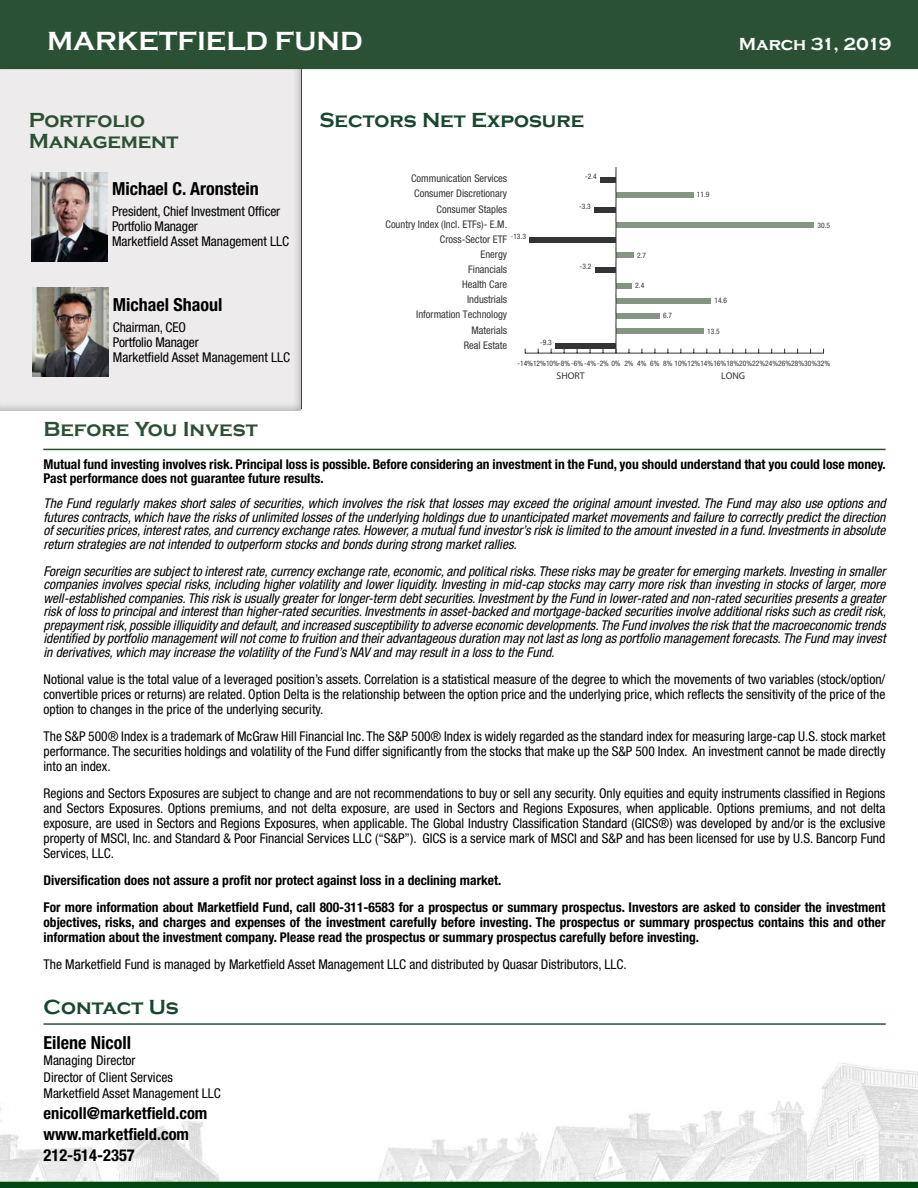
<style>
.page{position:relative;width:918px;height:1188px;background:#fff}
.page>*{position:absolute;margin:0;border:0;box-sizing:border-box;transform-origin:0 0}
.t1{font:700 27px "Copperplate Gothic";color:#fff}
.t2{font:700 21px "Copperplate Gothic";letter-spacing:-.01em;color:#2b5134}
.t3{font:700 21px "Copperplate Gothic";color:#18472d}
.t4{font:700 condensed 18px "Helvetica Neue";color:#000}
.t5{font:700 18px "Copperplate Gothic";letter-spacing:-.015em;color:#fff}
.t6{font:700 condensed 16.5px/21px "Helvetica Neue";color:#000}
.t7{font:condensed 13.5px/15px "Helvetica Neue";color:#000}
.t8{font:italic condensed 13.5px/13.5px "Helvetica Neue";color:#000;text-align:justify}
.t9{font:700 condensed 13.5px/13.5px "Helvetica Neue";color:#000}
.t10{font:condensed 10.5px/15.1px "Helvetica Neue";color:#343433}
.t11{font:9.75px "Myriad Pro";color:#343433}
.t12{font:condensed 7.5px "Helvetica Neue";color:#343433}
</style>
<div class="page">
<div style="left:0;top:39px;width:314px;height:375px;background:#8a8c8c;opacity:.89"></div>
<div style="left:0;top:0;width:918px;height:69px;background:#2b5134"></div>
<div style="left:600px;top:177px;width:16px;height:5px;background:#343433"></div>
<div style="left:616px;top:192px;width:77px;height:5px;background:#869583"></div>
<div style="left:595px;top:207px;width:21px;height:6px;background:#343433"></div>
<div style="left:616px;top:223px;width:198px;height:5px;background:#869583"></div>
<div style="left:530px;top:238px;width:86px;height:5px;background:#343433"></div>
<div style="left:616px;top:253px;width:18px;height:5px;background:#869583"></div>
<div style="left:595px;top:268px;width:21px;height:5px;background:#343433"></div>
<div style="left:616px;top:283px;width:16px;height:5px;background:#869583"></div>
<div style="left:616px;top:298px;width:95px;height:5px;background:#869583"></div>
<div style="left:616px;top:313px;width:43px;height:5px;background:#869583"></div>
<div style="left:616px;top:328px;width:88px;height:6px;background:#869583"></div>
<div style="left:556px;top:344px;width:60px;height:5px;background:#343433"></div>
<hr style="left:525px;top:353px;width:299px;height:1px;background:#343433">
<hr style="left:616px;top:167px;width:1px;height:186px;background:#343433">
<img style="left:32px;top:173px;width:76px;height:88px">
<img style="left:33px;top:288px;width:76px;height:88px">
<img style="left:0;top:1063px;width:918px;height:125px">
<hr style="left:43px;top:449px;width:843px;height:1px;background:#2b5134">
<hr style="left:44px;top:1023px;width:842px;height:2px;background:#2b5134">
<hr style="left:301px;top:69px;width:1px;height:340px;background:#414042">
<h1 class="t1" style="left:47px;top:27px;width:317px">MARKETFIELD FUND</h1>
<h3 class="t5" style="left:739px;top:34px;width:154px">March 31, 2019</h3>
<h2 class="t2" style="left:29px;top:108px;width:118px">Portfolio</h2>
<h2 class="t3" style="left:320px;top:108px;width:266px">Sectors Net Exposure</h2>
<h2 class="t2" style="left:29px;top:129px;width:151px">Management</h2>
<h3 class="t4" style="left:112px;top:178px;width:148px">Michael C. Aronstein</h3>
<p class="t7" style="left:112px;top:204px;width:179px">President, Chief Investment Officer<br>Portfolio Manager<br>Marketfield Asset Management LLC</p>
<p class="t10" style="left:411px;top:171px;width:98px">Communication Services</p>
<p class="t12" style="left:585px;top:172px;width:13px">-2.4</p>
<p class="t10" style="left:414px;top:186px;width:94px">Consumer Discretionary</p>
<p class="t12" style="left:697px;top:190px;width:14px">11.9</p>
<p class="t10" style="left:437px;top:201px;width:72px">Consumer Staples</p>
<p class="t12" style="left:579px;top:202px;width:13px">-3.3</p>
<p class="t10" style="left:386px;top:216px;width:123px">Country Index (Incl. ETFs)- E.M.</p>
<p class="t12" style="left:818px;top:221px;width:14px">30.5</p>
<p class="t10" style="left:481px;top:231px;width:47px;text-indent:-41px">Cross-Sector ETF <sup>-13.3<br></sup>Energy</p>
<p class="t12" style="left:637px;top:251px;width:10px">2.7</p>
<h3 class="t4" style="left:113px;top:293px;width:111px">Michael Shaoul</h3>
<p class="t7" style="left:113px;top:319px;width:179px">Chairman, CEO<br>Portfolio Manager<br>Marketfield Asset Management LLC</p>
<p class="t10" style="left:468px;top:262px;width:40px">Financials</p>
<p class="t12" style="left:580px;top:262px;width:13px">-3.2</p>
<p class="t10" style="left:462px;top:277px;width:47px">Health Care</p>
<p class="t12" style="left:635px;top:281px;width:10px">2.4</p>
<p class="t10" style="left:467px;top:292px;width:42px">Industrials</p>
<p class="t12" style="left:714px;top:296px;width:14px">14.6</p>
<p class="t10" style="left:416px;top:307px;width:92px">Information Technology</p>
<p class="t12" style="left:663px;top:311px;width:10px">6.7</p>
<p class="t10" style="left:471px;top:322px;width:37px">Materials</p>
<p class="t12" style="left:707px;top:327px;width:14px">13.5</p>
<p class="t10" style="left:464px;top:337px;width:45px">Real Estate</p>
<p class="t12" style="left:540px;top:338px;width:13px">-9.3</p>
<p class="t12" style="left:517px;top:359px;width:314px">-14%-12%-10%-8%-6%-4%-2% 0% 2% 4% 6% 8% 10%12%14%16%18%20%22%24%26%28%30%32%</p>
<p class="t11" style="left:557px;top:369px;width:29px">SHORT</p>
<p class="t11" style="left:721px;top:369px;width:26px">LONG</p>
<h2 class="t2" style="left:44px;top:417px;width:216px">Before You Invest</h2>
<p class="t9" style="left:44px;top:458px;width:844px">Mutual fund investing involves risk. Principal loss is possible. Before considering an investment in the Fund, you should understand that you could lose money.<br>Past performance does not guarantee future results.</p>
<p class="t8" style="left:44px;top:497px;width:844px">The Fund regularly makes short sales of securities, which involves the risk that losses may exceed the original amount invested. The Fund may also use options and futures contracts, which have the risks of unlimited losses of the underlying holdings due to unanticipated market movements and failure to correctly predict the direction of securities prices, interest rates, and currency exchange rates. However, a mutual fund investor’s risk is limited to the amount invested in a fund. Investments in absolute return strategies are not intended to outperform stocks and bonds during strong market rallies.</p>
<p class="t8" style="left:44px;top:564px;width:844px">Foreign securities are subject to interest rate, currency exchange rate, economic, and political risks. These risks may be greater for emerging markets. Investing in smaller companies involves special risks, including higher volatility and lower liquidity. Investing in mid-cap stocks may carry more risk than investing in stocks of larger, more well-established companies. This risk is usually greater for longer-term debt securities. Investment by the Fund in lower-rated and non-rated securities presents a greater risk of loss to principal and interest than higher-rated securities. Investments in asset-backed and mortgage-backed securities involve additional risks such as credit risk, prepayment risk, possible illiquidity and default, and increased susceptibility to adverse economic developments. The Fund involves the risk that the macroeconomic trends identified by portfolio management will not come to fruition and their advantageous duration may not last as long as portfolio management forecasts. The Fund may invest in derivatives, which may increase the volatility of the Fund’s NAV and may result in a loss to the Fund.</p>
<p class="t7" style="left:44px;top:672px;width:843px;text-align:justify">Notional value is the total value of a leveraged position’s assets. Correlation is a statistical measure of the degree to which the movements of two variables (stock/option/ convertible prices or returns) are related. Option Delta is the relationship between the option price and the underlying price, which reflects the sensitivity of the price of the option to changes in the price of the underlying security.</p>
<p class="t7" style="left:44px;top:729px;width:844px;text-align:justify">The S&amp;P 500® Index is a trademark of McGraw Hill Financial Inc. The S&amp;P 500® Index is widely regarded as the standard index for measuring large-cap U.S. stock market performance. The securities holdings and volatility of the Fund differ significantly from the stocks that make up the S&amp;P 500 Index. An investment cannot be made directly into an index.</p>
<p class="t7" style="left:44px;top:786px;width:844px;text-align:justify">Regions and Sectors Exposures are subject to change and are not recommendations to buy or sell any security. Only equities and equity instruments classified in Regions and Sectors Exposures. Options premiums, and not delta exposure, are used in Sectors and Regions Exposures, when applicable. Options premiums, and not delta exposure, are used in Sectors and Regions Exposures, when applicable. The Global Industry Classification Standard (GICS®) was developed by and/or is the exclusive property of MSCI, Inc. and Standard &amp; Poor Financial Services LLC (“S&amp;P”). GICS is a service mark of MSCI and S&amp;P and has been licensed for use by U.S. Bancorp Fund Services, LLC.</p>
<p class="t9" style="left:44px;top:866px;width:844px;line-height:27px">Diversification does not assure a profit nor protect against loss in a declining market.<br>For more information about Marketfield Fund, call 800-311-6583 for a prospectus or summary prospectus. Investors are asked to consider the investment</p>
<p class="t9" style="left:44px;top:914px;width:844px;line-height:15px">objectives, risks, and charges and expenses of the investment carefully before investing. The prospectus or summary prospectus contains this and other information about the investment company. Please read the prospectus or summary prospectus carefully before investing.</p>
<p class="t7" style="left:44px;top:957px;width:585px">The Marketfield Fund is managed by Marketfield Asset Management LLC and distributed by Quasar Distributors, LLC.</p>
<h2 class="t3" style="left:44px;top:996px;width:137px">Contact Us</h2>
<h3 class="t4" style="left:44px;top:1031px;width:89px">Eilene Nicoll</h3>
<p class="t7" style="left:44px;top:1052px;width:179px;line-height:16.5px">Managing Director<br>Director of Client Services<br>Marketfield Asset Management LLC</p>
<p class="t6" style="left:44px;top:1103px;width:165px">enicoll@marketfield.com www.marketfield.com<br>212-514-2357</p>
</div>
